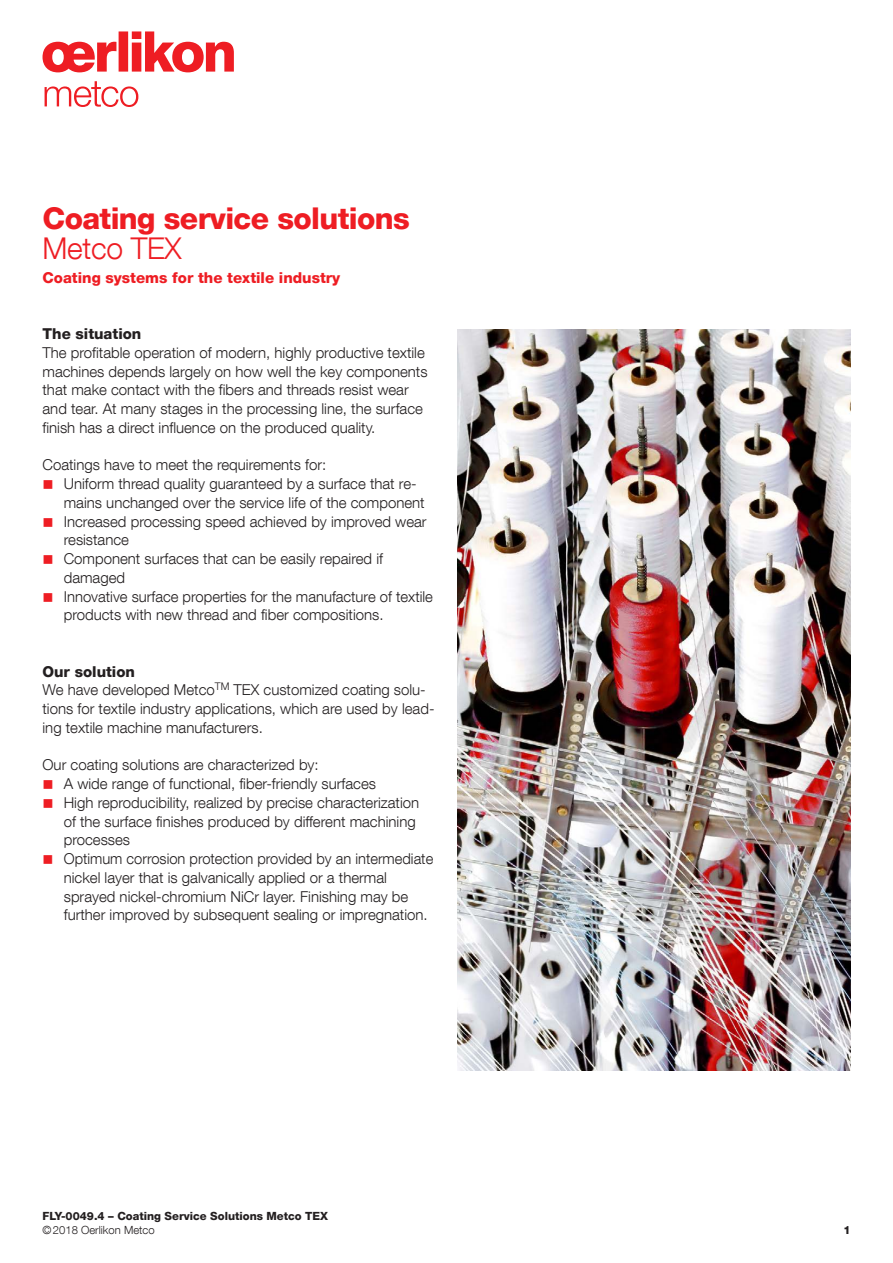
<style>
.page{position:relative;width:893px;height:1263px;background:#fff}
.page>*{position:absolute;margin:0;border:0;box-sizing:border-box;transform-origin:0 0}
.t1{font:800 30px "Helvetica Neue LT Com";letter-spacing:-.02em;color:#ee1d23}
.t2{font:300 30px "Helvetica Neue LT Com";letter-spacing:-.01em;color:#ee1d23}
.t3{font:300 15px/18.8px "Helvetica Neue LT Com";color:#231f20}
.t4{font:800 15px "Helvetica Neue LT Com";color:#ee1d23}
.t5{font:800 15px "Helvetica Neue LT Com";color:#231f20}
.t6{font:800 11.25px "Helvetica Neue LT Com";color:#231f20}
.t7{font:300 11.25px "Helvetica Neue LT Com";color:#231f20}
.s1{color:#ee1d23}
.s2{font-weight:800}
</style>
<div class="page">
<svg style="left:43px;top:31px;width:191px;height:41px"></svg>
<svg style="left:45px;top:81px;width:93px;height:26px"></svg>
<img style="left:457px;top:330px;width:393px;height:740px">
<h1 class="t1" style="left:43px;top:201px;width:369px">Coating service solutions</h1>
<h1 class="t2" style="left:43px;top:230px;width:141px">Metco TEX</h1>
<p class="t4" style="left:43px;top:269px;width:299px">Coating systems for the textile industry</p>
<p class="t5" style="left:43px;top:325px;width:100px">The situation</p>
<p class="t3" style="left:43px;top:343px;width:387px">The profitable operation of modern, highly productive textile machines depends largely on how well the key components that make contact with the fibers and threads resist wear and tear. At many stages in the processing line, the surface finish has a direct influence on the produced quality.</p>
<p class="t3" style="left:43px;top:455px;width:285px">Coatings have to meet the requirements for:</p>
<p class="t3" style="left:64px;top:474px;width:362px;text-indent:-21px"><span class="s1">■</span> Uniform thread quality guaranteed by a surface that re&shy;mains unchanged over the service life of the component</p>
<p class="t3" style="left:64px;top:512px;width:364px;text-indent:-21px"><span class="s1">■</span> Increased processing speed achieved by improved wear resistance</p>
<p class="t3" style="left:64px;top:549px;width:321px;text-indent:-21px"><span class="s1">■</span> Component surfaces that can be easily repaired if damaged</p>
<p class="t3" style="left:64px;top:587px;width:371px;text-indent:-21px"><span class="s1">■</span> Innovative surface properties for the manufacture of textile products with new thread and fiber compositions.</p>
<p class="t3" style="left:43px;top:662px;width:393px"><span class="s2">Our solution<br></span>We have developed Metco<sup>TM</sup> TEX customized coating solu&shy;tions for textile industry applications, which are used by lead&shy;ing textile machine manufacturers.</p>
<p class="t3" style="left:43px;top:755px;width:278px">Our coating solutions are characterized by:</p>
<p class="t3" style="left:43px;top:774px;width:335px"><span class="s1">■</span> A wide range of functional, fiber-friendly surfaces</p>
<p class="t3" style="left:64px;top:793px;width:357px;text-indent:-21px"><span class="s1">■</span> High reproducibility, realized by precise characterization of the surface finishes produced by different machining processes</p>
<p class="t3" style="left:64px;top:849px;width:371px;text-indent:-21px"><span class="s1">■</span> Optimum corrosion protection provided by an intermediate nickel layer that is galvanically applied or a thermal sprayed nickel-chromium NiCr layer. Finishing may be further improved by subsequent sealing or impregnation.</p>
<p class="t6" style="left:43px;top:1209px;width:287px">FLY-0049.4 – Coating Service Solutions Metco TEX</p>
<p class="t7" style="left:43px;top:1223px;width:114px">©2018 Oerlikon Metco</p>
<p class="t6" style="left:843px;top:1223px;width:9px">1</p>
</div>
